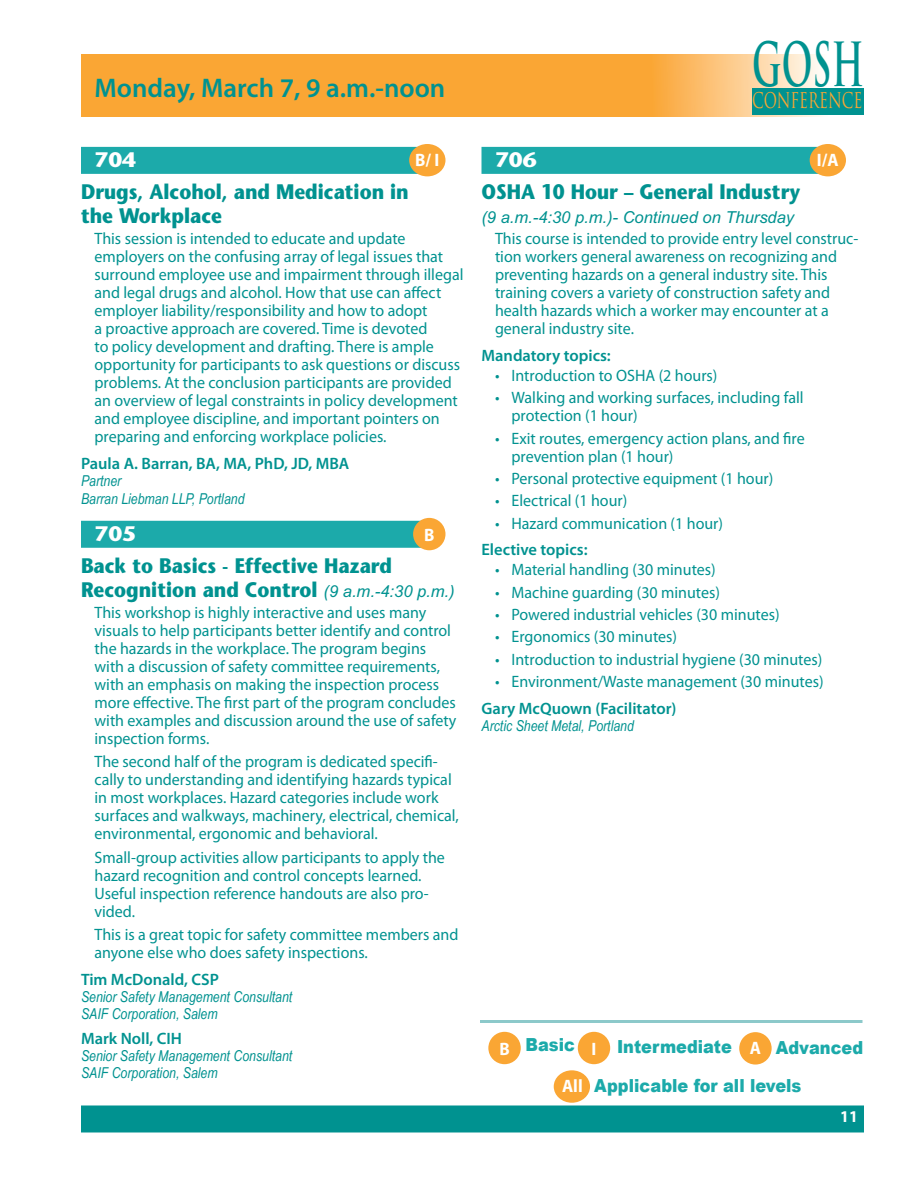
<style>
.page{position:relative;width:918px;height:1188px;background:#fff}
.page>*{position:absolute;margin:0;border:0;box-sizing:border-box;transform-origin:0 0}
.GOSH{font:700 59.25px "Trajan Pro";color:#009290;scale:.56 1}
.Session_heading_sm{font:600 27px "Myriad Pro";color:#009290}
.t1{font:21.15px "Trajan Pro";color:#faa634;scale:.69 1}
.Class_Title{font:700 21px/24px "Stone Sans";color:#009290;scale:.9 1}
.Class_-Level{font:700 21px "Stone Sans";color:#fff;scale:1.05 1}
.Aqua70_-Bld-12{font:900 18px "Arial";color:#1caaaa;scale:.9 1}
.Level{font:700 18px "Myriad Pro";color:#fff;scale:.95 1}
.Body_text{font:16.5px/18px "Myriad Pro";color:#009290}
.Body_indent{font:16.5px/18px "Myriad Pro";color:#009290}
.Speaker_Subtitle{font:600 16.5px "Myriad Pro";color:#009290}
.Class_Title-2{font:italic 16.5px "Arial";color:#009290}
.PAGE_Right{font:700 16.5px "Myriad Pro";color:#fff}
.Info-caption{font:italic 15px "Arial Narrow";color:#009290}
.s1{font-family:"Arial";font-weight:400;font-style:italic;font-size:16.5px}
</style>
<div class="page">
<div style="left:81px;top:1105px;width:783px;height:27px;background:#009290;border:2px solid #009290"></div>
<div style="left:578px;top:1032px;width:32px;height:32px;background:#faa634;border-radius:50%"></div>
<div style="left:739px;top:1032px;width:33px;height:33px;background:#faa634;border-radius:50%"></div>
<hr style="left:480px;top:1020px;width:382px;height:3px;background:#8cc9ca">
<div style="left:488px;top:1032px;width:33px;height:32px;background:#faa634;border-radius:50%"></div>
<div style="left:554px;top:1070px;width:36px;height:33px;background:#faa634;border-radius:50%"></div>
<svg style="left:81px;top:54px;width:740px;height:62px;background:#faac44"></svg>
<div style="left:752px;top:88px;width:112px;height:27px;background:#009290"></div>
<div style="left:81px;top:147px;width:342px;height:27px;background:#1caaaa"></div>
<div style="left:81px;top:521px;width:342px;height:27px;background:#1caaaa"></div>
<div style="left:409px;top:144px;width:37px;height:32px;background:#faa634;border-radius:50%"></div>
<div style="left:413px;top:518px;width:33px;height:32px;background:#faa634;border-radius:50%"></div>
<div style="left:482px;top:147px;width:342px;height:27px;background:#1caaaa"></div>
<div style="left:810px;top:144px;width:36px;height:32px;background:#faa634;border-radius:50%"></div>
<p class="Session_heading_sm" style="left:94px;top:71px;width:352px">Monday, March 7, 9 a.m.-noon</p>
<p class="Class_-Level" style="left:94px;top:147px;width:41px">704</p>
<p class="Level" style="left:415px;top:148px;width:27px">B/ I</p>
<p class="Class_Title" style="left:81px;top:179px;width:366px">Drugs, Alcohol, and Medication in the Workplace</p>
<p class="Body_text" style="left:94px;top:229px;width:371px">This session is intended to educate and update employers on the confusing array of legal issues that surround employee use and impairment through illegal and legal drugs and alcohol. How that use can affect employer liability/responsibility and how to adopt<br>a proactive approach are covered. Time is devoted<br>to policy development and drafting. There is ample opportunity for participants to ask questions or discuss problems. At the conclusion participants are provided an overview of legal constraints in policy development and employee discipline, and important pointers on preparing and enforcing workplace policies.</p>
<p class="Speaker_Subtitle" style="left:81px;top:453px;width:270px">Paula A. Barran, BA, MA, PhD, JD, MBA</p>
<p class="Info-caption" style="left:81px;top:470px;width:42px">Partner</p>
<p class="Info-caption" style="left:81px;top:488px;width:165px">Barran Liebman LLP, Portland</p>
<p class="Class_-Level" style="left:94px;top:521px;width:41px">705</p>
<p class="Level" style="left:424px;top:523px;width:12px">B</p>
<p class="Class_Title" style="left:81px;top:553px;width:417px">Back to Basics - Effective Hazard<br>Recognition and Control <span class="s1">(9 a.m.-4:30 p.m.)</span></p>
<p class="Body_text" style="left:94px;top:603px;width:364px">This workshop is highly interactive and uses many visuals to help participants better identify and control the hazards in the workplace. The program begins with a discussion of safety committee requirements, with an emphasis on making the inspection process more effective. The first part of the program concludes with examples and discussion around the use of safety inspection forms.</p>
<p class="Body_text" style="left:94px;top:753px;width:366px">The second half of the program is dedicated specifi&shy;cally to understanding and identifying hazards typical in most workplaces. Hazard categories include work surfaces and walkways, machinery, electrical, chemical, environmental, ergonomic and behavioral.</p>
<p class="Body_text" style="left:94px;top:848px;width:352px">Small-group activities allow participants to apply the hazard recognition and control concepts learned.<br>Useful inspection reference handouts are also pro&shy;vided.</p>
<p class="Body_text" style="left:94px;top:925px;width:365px">This is a great topic for safety committee members and anyone else who does safety inspections.</p>
<p class="Speaker_Subtitle" style="left:81px;top:969px;width:139px">Tim McDonald, CSP</p>
<p class="Info-caption" style="left:81px;top:986px;width:213px">Senior Safety Management Consultant</p>
<p class="Info-caption" style="left:81px;top:1004px;width:138px">SAIF Corporation, Salem</p>
<p class="Speaker_Subtitle" style="left:81px;top:1028px;width:103px">Mark Noll, CIH</p>
<p class="Info-caption" style="left:81px;top:1045px;width:213px">Senior Safety Management Consultant</p>
<p class="Info-caption" style="left:81px;top:1063px;width:138px">SAIF Corporation, Salem</p>
<p class="GOSH" style="left:752px;top:27px;width:194px">GOSH</p>
<p class="t1" style="left:752px;top:87px;width:161px">CONFERENCE</p>
<p class="Class_-Level" style="left:495px;top:147px;width:41px">706</p>
<p class="Level" style="left:817px;top:148px;width:24px">I/A</p>
<p class="Class_Title" style="left:482px;top:179px;width:356px">OSHA 10 Hour – General Industry</p>
<p class="Class_Title-2" style="left:482px;top:208px;width:314px">(9 a.m.-4:30 p.m.)- Continued on Thursday</p>
<p class="Body_text" style="left:495px;top:229px;width:365px">This course is intended to provide entry level construc&shy;tion workers general awareness on recognizing and preventing hazards on a general industry site. This training covers a variety of construction safety and health hazards which a worker may encounter at a general industry site.</p>
<p class="Speaker_Subtitle" style="left:482px;top:345px;width:131px">Mandatory topics:</p>
<p class="Body_indent" style="left:495px;top:366px;width:224px">• Introduction to OSHA (2 hours)</p>
<p class="Body_indent" style="left:512px;top:389px;width:294px;text-indent:-16px">• Walking and working surfaces, including fall protection (1 hour)</p>
<p class="Body_indent" style="left:512px;top:429px;width:295px;text-indent:-16px">• Exit routes, emergency action plans, and fire prevention plan (1 hour)</p>
<p class="Body_indent" style="left:495px;top:469px;width:280px">• Personal protective equipment (1 hour)</p>
<p class="Body_indent" style="left:495px;top:491px;width:134px">• Electrical (1 hour)</p>
<p class="Body_indent" style="left:495px;top:514px;width:230px">• Hazard communication (1 hour)</p>
<p class="Speaker_Subtitle" style="left:482px;top:539px;width:108px">Elective topics:</p>
<p class="Body_indent" style="left:495px;top:561px;width:222px">• Material handling (30 minutes)</p>
<p class="Body_indent" style="left:495px;top:583px;width:227px">• Machine guarding (30 minutes)</p>
<p class="Body_indent" style="left:495px;top:605px;width:286px">• Powered industrial vehicles (30 minutes)</p>
<p class="Body_indent" style="left:495px;top:628px;width:184px">• Ergonomics (30 minutes)</p>
<p class="Body_indent" style="left:495px;top:650px;width:329px">• Introduction to industrial hygiene (30 minutes)</p>
<p class="Body_indent" style="left:495px;top:672px;width:330px">• Environment/Waste management (30 minutes)</p>
<p class="Speaker_Subtitle" style="left:482px;top:698px;width:197px">Gary McQuown (Facilitator)</p>
<p class="Info-caption" style="left:482px;top:715px;width:154px">Arctic Sheet Metal, Portland</p>
<p class="Level" style="left:499px;top:1037px;width:12px">B</p>
<p class="Aqua70_-Bld-12" style="left:525px;top:1032px;width:57px">Basic</p>
<p class="Level" style="left:592px;top:1037px;width:7px">I</p>
<p class="Aqua70_-Bld-12" style="left:617px;top:1033px;width:129px">Intermediate</p>
<p class="Level" style="left:750px;top:1036px;width:13px">A</p>
<p class="Aqua70_-Bld-12" style="left:776px;top:1034px;width:99px">Advanced</p>
<p class="Level" style="left:562px;top:1074px;width:23px">All</p>
<p class="Aqua70_-Bld-12" style="left:594px;top:1072px;width:232px">Applicable for all levels</p>
<p class="PAGE_Right" style="left:840px;top:1106px;width:19px">11</p>
</div>
